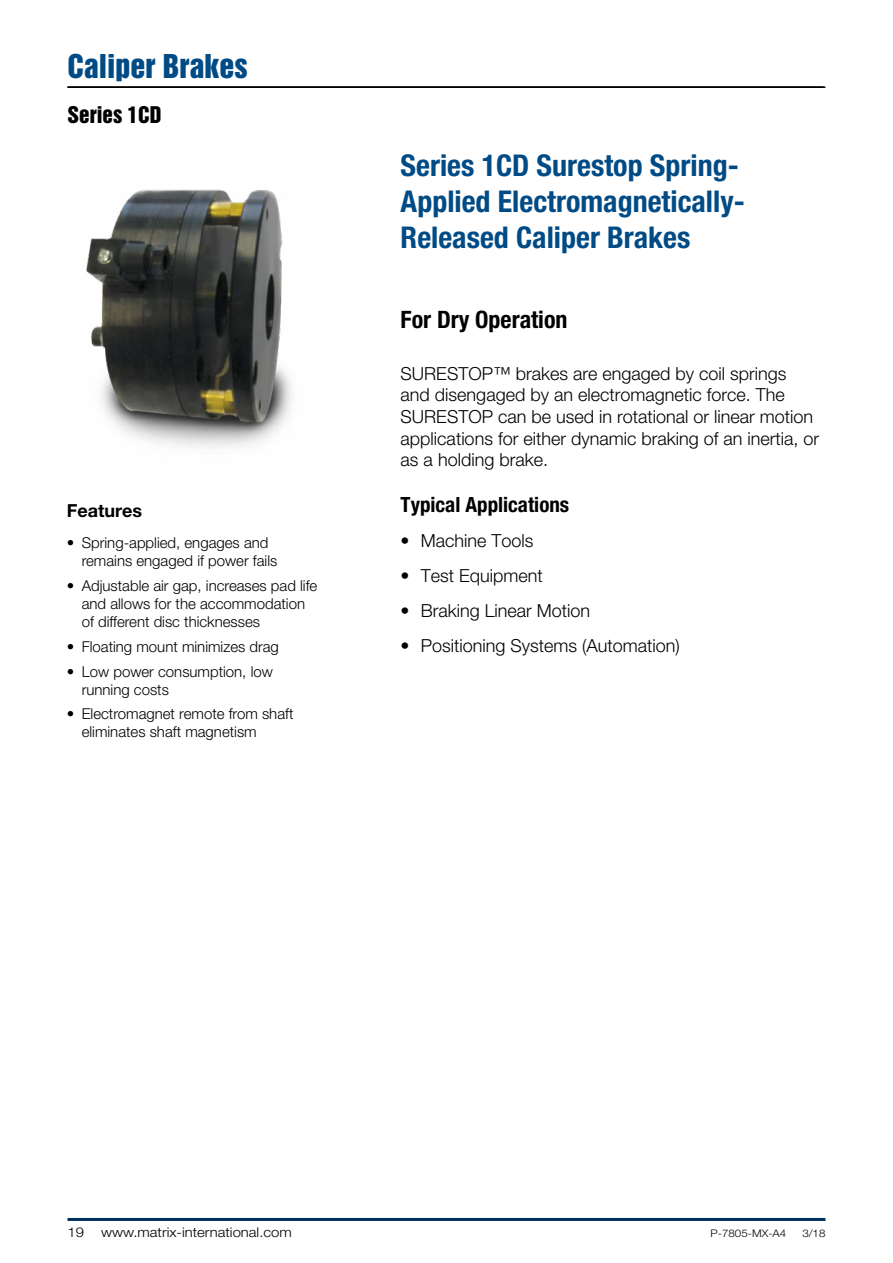
<style>
.page{position:relative;width:893px;height:1263px;background:#fff}
.page>*{position:absolute;margin:0;border:0;box-sizing:border-box;transform-origin:0 0}
.t1{font:700 condensed 30px/36px "Helvetica Neue LT Std";color:#004b85}
.t2{font:30px "Helvetica Inserat LT Std";color:#004b85}
.t3{font:700 condensed 24px "Helvetica Neue LT Std";color:#000}
.t4{font:700 condensed 21px "Helvetica Neue LT Std";color:#000}
.t5{font:21px "Helvetica Inserat LT Std";color:#000}
.t6{font:300 18px/21.6px "Helvetica Neue LT Std";color:#000}
.t7{font:700 18px "Helvetica Neue LT Std";color:#000}
.t8{font:300 15px/18px "Helvetica Neue LT Std";color:#000}
.t9{font:300 13.5px "Helvetica Neue LT Std";color:#000;scale:1.1 1}
.t10{font:300 10.5px "Helvetica Neue LT Std";color:#000;scale:1.1 1}
</style>
<div class="page">
<hr style="left:68px;top:1218px;width:757px;height:3px;background:#00305e">
<hr style="left:68px;top:86px;width:757px;height:2px;background:#000">
<img style="left:86px;top:189px;width:206px;height:259px">
<p class="t2" style="left:68px;top:48px;width:182px">Caliper Brakes</p>
<p class="t5" style="left:68px;top:102px;width:95px">Series 1CD</p>
<p class="t7" style="left:67px;top:499px;width:77px">Features</p>
<p class="t8" style="left:82px;top:534px;width:197px;text-indent:-15px">• Spring-applied, engages and remains engaged if power fails</p>
<p class="t8" style="left:82px;top:576px;width:237px;text-indent:-15px">• Adjustable air gap, increases pad life and allows for the accommodation of different disc thicknesses</p>
<p class="t8" style="left:67px;top:637px;width:214px">• Floating mount minimizes drag</p>
<p class="t8" style="left:82px;top:662px;width:193px;text-indent:-15px">• Low power consumption, low running costs</p>
<p class="t8" style="left:82px;top:705px;width:213px;text-indent:-15px">• Electromagnet remote from shaft eliminates shaft magnetism</p>
<p class="t1" style="left:401px;top:147px;width:346px">Series 1CD Surestop Spring-<br>Applied Electromagnetically-<br>Released Caliper Brakes</p>
<p class="t3" style="left:401px;top:305px;width:168px">For Dry Operation</p>
<p class="t6" style="left:401px;top:362px;width:420px">SURESTOP™ brakes are engaged by coil springs and disengaged by an electromagnetic force. The SURESTOP can be used in rotational or linear motion applications for either dynamic braking of an inertia, or as a holding brake.</p>
<p class="t4" style="left:401px;top:491px;width:170px">Typical Applications</p>
<p class="t6" style="left:401px;top:529px;width:134px">• Machine Tools</p>
<p class="t6" style="left:401px;top:564px;width:144px">• Test Equipment</p>
<p class="t6" style="left:401px;top:599px;width:191px">• Braking Linear Motion</p>
<p class="t6" style="left:401px;top:634px;width:281px">• Positioning Systems (Automation)</p>
<p class="t9" style="left:68px;top:1223px;width:17px">19</p>
<p class="t9" style="left:101px;top:1223px;width:175px">www.matrix-international.com</p>
<p class="t10" style="left:711px;top:1226px;width:70px">P-7805-MX-A4</p>
<p class="t10" style="left:802px;top:1226px;width:23px">3/18</p>
</div>
